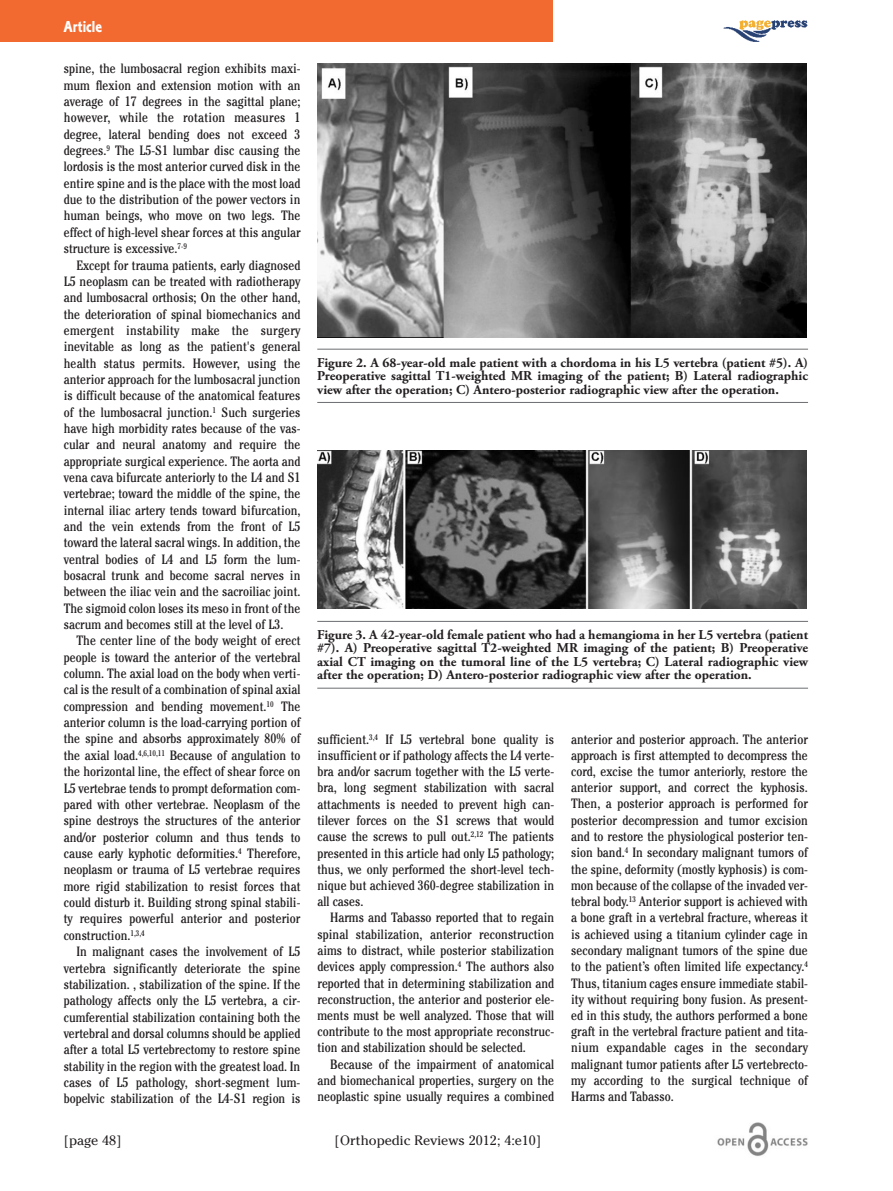
<style>
.page{position:relative;width:893px;height:1191px;background:#fff}
.page>*{position:absolute;margin:0;border:0;box-sizing:border-box;transform-origin:0 0}
.t1{font:16.5px "Corinthian Bold Condensed Plain";color:#fff}
.t2{font:condensed 13.5px/16.4px "Cheltenham";color:#231f20;text-align:justify}
.t3{font:700 13.5px/13.5px "Adobe Garamond Pro";color:#231f20;text-align:justify}
.t4{font:13.5px "Cheltenham";color:#231f20}
</style>
<div class="page">
<div style="left:0;top:0;width:553px;height:42px;background:#f26a30"></div>
<img style="left:717px;top:1123px;width:91px;height:33px">
<img style="left:723px;top:20px;width:84px;height:22px">
<img style="left:317px;top:64px;width:489px;height:273px">
<hr style="left:317px;top:349px;width:491px;height:1px;background:#6c6d70">
<hr style="left:317px;top:402px;width:491px;height:1px;background:#6c6d70">
<img style="left:317px;top:451px;width:489px;height:157px">
<hr style="left:317px;top:621px;width:491px;height:1px;background:#6c6d70">
<hr style="left:317px;top:688px;width:491px;height:1px;background:#6c6d70">
<p class="t1" style="left:63px;top:21px;width:40px">Article</p>
<p class="t2" style="left:64px;top:62px;width:238px">spine, the lumbosacral region exhibits maxi&shy;mum flexion and extension motion with an average of 17 degrees in the sagittal plane; however, while the rotation measures 1 degree, lateral bending does not exceed 3 degrees.<sup>9</sup> The L5-S1 lumbar disc causing the lordosis is the most anterior curved disk in the entire spine and is the place with the most load due to the distribution of the power vectors in human beings, who move on two legs. The effect of high-level shear forces at this angular structure is excessive.<sup>7-9</sup></p>
<p class="t2" style="left:64px;top:258px;width:238px;text-indent:13px">Except for trauma patients, early diagnosed L5 neoplasm can be treated with radiotherapy and lumbosacral orthosis; On the other hand, the deterioration of spinal biomechanics and emergent instability make the surgery inevitable as long as the patient's general health status permits. However, using the anterior approach for the lumbosacral junction is difficult because of the anatomical features of the lumbosacral junction.<sup>1</sup> Such surgeries have high morbidity rates because of the vas&shy;cular and neural anatomy and require the appropriate surgical experience. The aorta and vena cava bifurcate anteriorly to the L4 and S1 vertebrae; toward the middle of the spine, the internal iliac artery tends toward bifurcation, and the vein extends from the front of L5 toward the lateral sacral wings. In addition, the ventral bodies of L4 and L5 form the lum&shy;bosacral trunk and become sacral nerves in between the iliac vein and the sacroiliac joint.<br>The sigmoid colon loses its meso in front of the sacrum and becomes still at the level of L3.</p>
<p class="t2" style="left:64px;top:633px;width:238px;text-indent:13px">The center line of the body weight of erect people is toward the anterior of the vertebral column. The axial load on the body when verti&shy;cal is the result of a combination of spinal axial compression and bending movement.<sup>10</sup> The anterior column is the load-carrying portion of the spine and absorbs approximately 80% of the axial load.<sup>4,6,10,11</sup> Because of angulation to the horizontal line, the effect of shear force on L5 vertebrae tends to prompt deformation com&shy;pared with other vertebrae. Neoplasm of the spine destroys the structures of the anterior and/or posterior column and thus tends to cause early kyphotic deformities.<sup>4</sup> Therefore, neoplasm or trauma of L5 vertebrae requires more rigid stabilization to resist forces that could disturb it. Building strong spinal stabili&shy;ty requires powerful anterior and posterior construction.<sup>1,3,4</sup></p>
<p class="t2" style="left:64px;top:944px;width:238px;text-indent:13px">In malignant cases the involvement of L5 vertebra significantly deteriorate the spine stabilization. , stabilization of the spine. If the pathology affects only the L5 vertebra, a cir&shy;cumferential stabilization containing both the vertebral and dorsal columns should be applied after a total L5 vertebrectomy to restore spine stability in the region with the greatest load. In cases of L5 pathology, short-segment lum&shy;bopelvic stabilization of the L4-S1 region is</p>
<p class="t3" style="left:317px;top:357px;width:492px">Figure 2. A 68-year-old male patient with a chordoma in his L5 vertebra (patient #5). A)<br>Preoperative sagittal T1-weighted MR imaging of the patient; B) Lateral radiographic view after the operation; C) Antero-posterior radiographic view after the operation.</p>
<p class="t3" style="left:317px;top:629px;width:492px">Figure 3. A 42-year-old female patient who had a hemangioma in her L5 vertebra (patient #7). A) Preoperative sagittal T2-weighted MR imaging of the patient; B) Preoperative axial CT imaging on the tumoral line of the L5 vertebra; C) Lateral radiographic view after the operation; D) Antero-posterior radiographic view after the operation.</p>
<p class="t2" style="left:317px;top:732px;width:238px">sufficient.<sup>3,4</sup> If L5 vertebral bone quality is insufficient or if pathology affects the L4 verte&shy;bra and/or sacrum together with the L5 verte&shy;bra, long segment stabilization with sacral attachments is needed to prevent high can&shy;tilever forces on the S1 screws that would cause the screws to pull out.<sup>2,12</sup> The patients presented in this article had only L5 pathology; thus, we only performed the short-level tech&shy;nique but achieved 360-degree stabilization in all cases.</p>
<p class="t2" style="left:317px;top:911px;width:238px;text-indent:13px">Harms and Tabasso reported that to regain spinal stabilization, anterior reconstruction aims to distract, while posterior stabilization devices apply compression.<sup>4</sup> The authors also reported that in determining stabilization and reconstruction, the anterior and posterior ele&shy;ments must be well analyzed. Those that will contribute to the most appropriate reconstruc&shy;tion and stabilization should be selected.</p>
<p class="t2" style="left:317px;top:1057px;width:238px;text-indent:13px">Because of the impairment of anatomical and biomechanical properties, surgery on the neoplastic spine usually requires a combined</p>
<p class="t2" style="left:571px;top:732px;width:238px">anterior and posterior approach. The anterior approach is first attempted to decompress the cord, excise the tumor anteriorly, restore the anterior support, and correct the kyphosis.<br>Then, a posterior approach is performed for posterior decompression and tumor excision and to restore the physiological posterior ten&shy;sion band.<sup>4</sup> In secondary malignant tumors of the spine, deformity (mostly kyphosis) is com&shy;mon because of the collapse of the invaded ver&shy;tebral body.<sup>13</sup> Anterior support is achieved with a bone graft in a vertebral fracture, whereas it is achieved using a titanium cylinder cage in secondary malignant tumors of the spine due to the patient’s often limited life expectancy.<sup>4<br></sup>Thus, titanium cages ensure immediate stabil&shy;ity without requiring bony fusion. As present&shy;ed in this study, the authors performed a bone graft in the vertebral fracture patient and tita&shy;nium expandable cages in the secondary malignant tumor patients after L5 vertebrecto&shy;my according to the surgical technique of Harms and Tabasso.</p>
<p class="t4" style="left:64px;top:1132px;width:59px">[page 48]</p>
<p class="t4" style="left:335px;top:1132px;width:208px">[Orthopedic Reviews 2012; 4:e10]</p>
</div>
